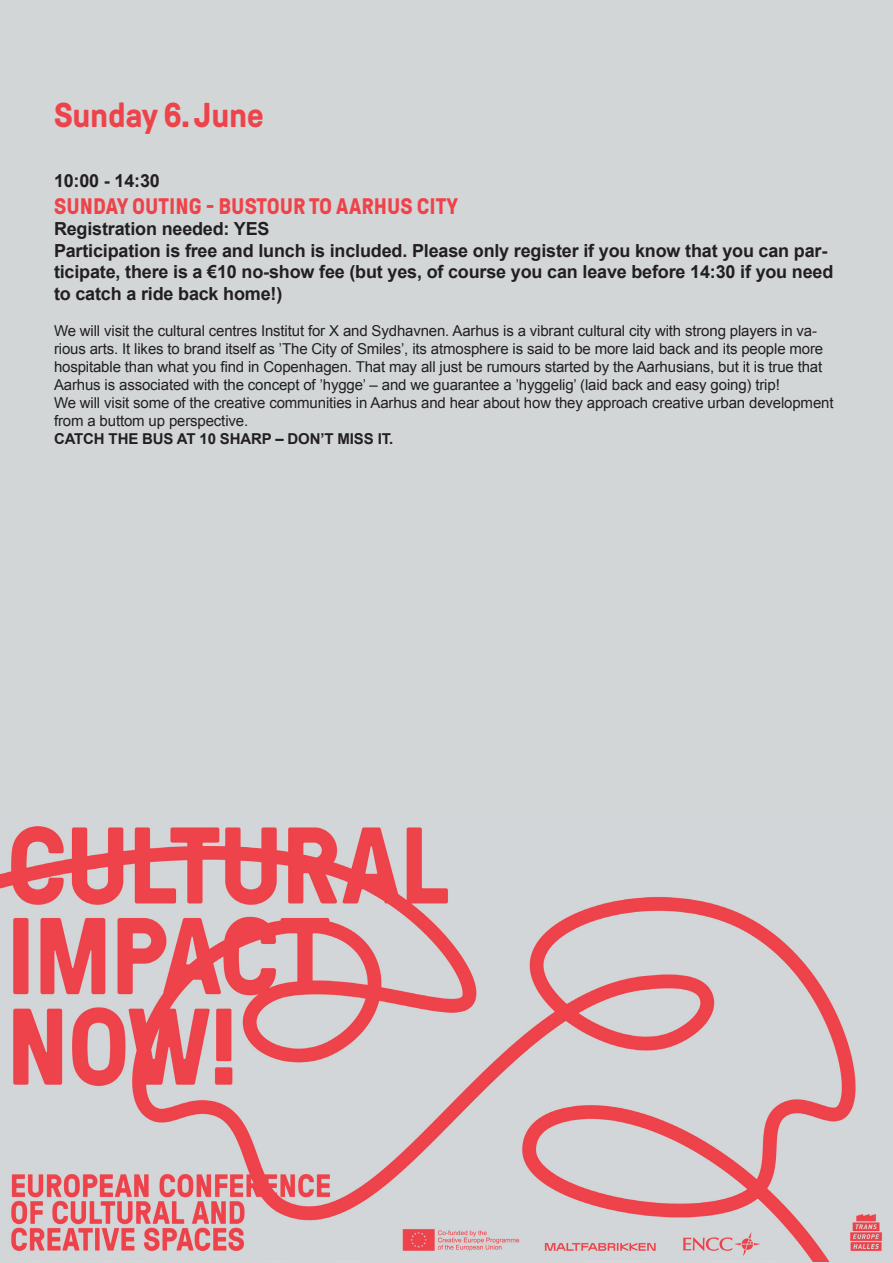
<style>
.page{position:relative;width:893px;height:1263px;background:#fff}
.page>*{position:absolute;margin:0;border:0;box-sizing:border-box;transform-origin:0 0}
.t1{font:700 34.5px "GT Pressura";letter-spacing:-.01em;color:#ee434b}
.t2{font:700 22.5px "GT Pressura";color:#ee434b}
.t3{font:700 18px/21.6px "Arial";letter-spacing:-.01em;color:#231f20}
.t4{font:15px/18px "Arial";letter-spacing:-.01em;color:#231f20}
.t5{font:700 15px "Arial";letter-spacing:-.01em;color:#231f20}
</style>
<div class="page">
<div style="left:0;top:0;width:892px;height:1263px;background:#d2d6d7"></div>
<img style="left:0;top:815px;width:893px;height:447px">
<h1 class="t1" style="left:54px;top:97px;width:212px">Sunday 6. June</h1>
<p class="t3" style="left:54px;top:170px;width:107px">10:00 - 14:30</p>
<h2 class="t2" style="left:54px;top:194px;width:406px">SUNDAY OUTING - BUSTOUR TO AARHUS CITY</h2>
<p class="t3" style="left:54px;top:219px;width:781px">Registration needed: YES<br>Participation is free and lunch is included. Please only register if you know that you can par&shy;ticipate, there is a €10 no-show fee (but yes, of course you can leave before 14:30 if you need to catch a ride back home!)</p>
<p class="t4" style="left:54px;top:322px;width:781px">We will visit the cultural centres Institut for X and Sydhavnen. Aarhus is a vibrant cultural city with strong players in va&shy;rious arts. It likes to brand itself as ’The City of Smiles’, its atmosphere is said to be more laid back and its people more hospitable than what you find in Copenhagen. That may all just be rumours started by the Aarhusians, but it is true that Aarhus is associated with the concept of ’hygge’ – and we guarantee a ’hyggelig’ (laid back and easy going) trip!<br>We will visit some of the creative communities in Aarhus and hear about how they approach creative urban development from a buttom up perspective.</p>
<p class="t5" style="left:54px;top:429px;width:341px">CATCH THE BUS AT 10 SHARP – DON’T MISS IT.</p>
</div>
